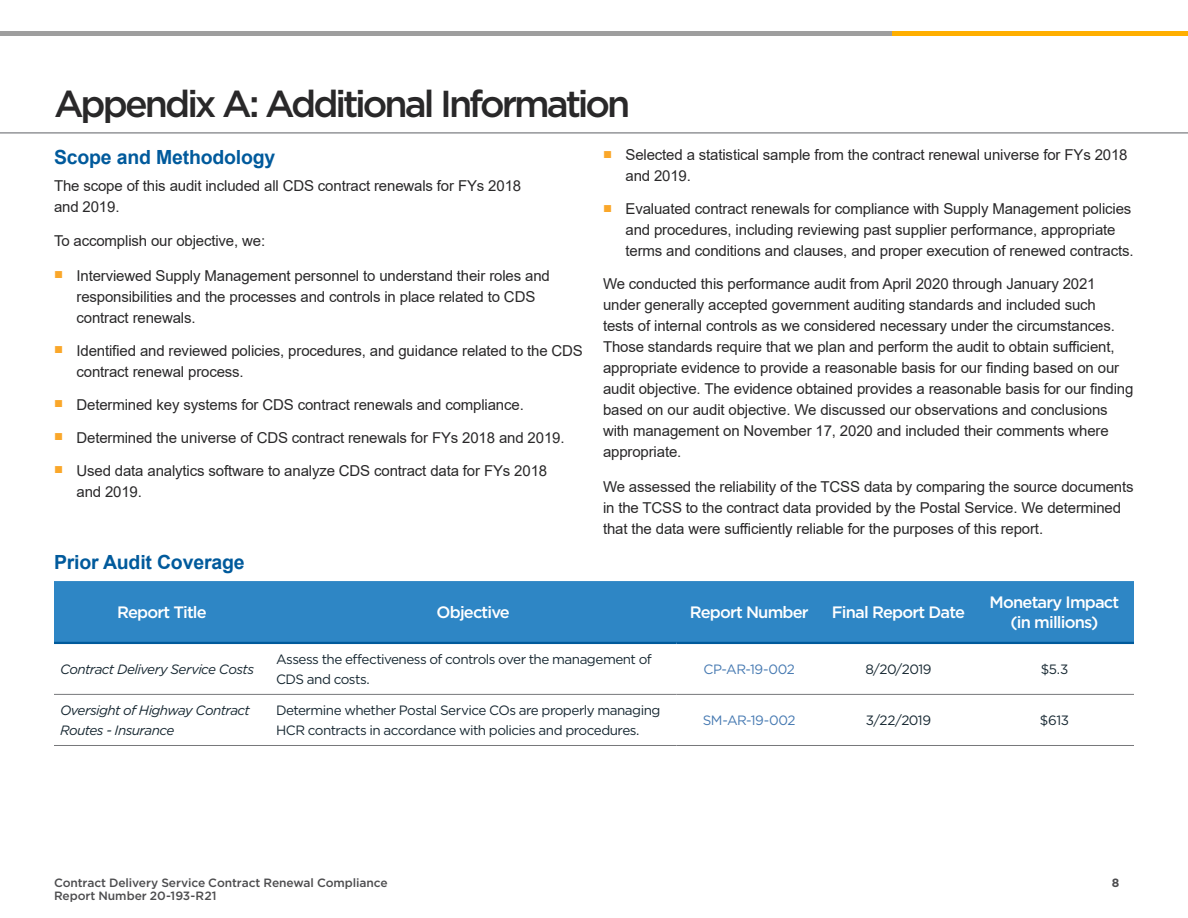
<style>
.page{position:relative;width:1188px;height:918px;background:#fff}
.page>*{position:absolute;margin:0;border:0;box-sizing:border-box;transform-origin:0 0}
.t1{font:500 37.5px "Gotham";letter-spacing:-.08em;color:#292829}
.t2{font:700 19.5px "Arial";letter-spacing:-.01em;color:#005a9c}
.t3{font:500 16.5px/19.8px "Gotham";letter-spacing:-.05em;color:#fff;text-align:center}
.t4{font:15px/21px "Arial";letter-spacing:-.01em;color:#292829}
.t5{font:13.5px/20.2px "Gotham";letter-spacing:-.04em;color:#172832}
.t6{font:italic 13.5px/20.2px "Gotham";letter-spacing:-.04em;color:#172832}
.t7{font:13.5px "Gotham";letter-spacing:-.03em;color:#477ab2}
.t8{font:500 12px/13.5px "Gotham";letter-spacing:-.005em;color:#4d4d4f}
.t9{font:700 12px "Gotham";color:#4d4d4f}
.s1{color:#faa72a}
</style>
<div class="page">
<div style="left:54px;top:581px;width:1080px;height:61px;background:#2e86c5"></div>
<svg style="left:54px;top:693px;width:1080px;height:1px"></svg>
<hr style="left:54px;top:642px;width:216px;height:2px;background:#005a9b">
<hr style="left:270px;top:642px;width:406px;height:2px;background:#005a9b">
<hr style="left:676px;top:642px;width:146px;height:2px;background:#005a9b">
<hr style="left:822px;top:642px;width:153px;height:2px;background:#005a9b">
<hr style="left:975px;top:642px;width:159px;height:2px;background:#005a9b">
<hr style="left:54px;top:694px;width:216px;height:1px;background:#77787b">
<hr style="left:270px;top:694px;width:406px;height:1px;background:#77787b">
<hr style="left:676px;top:694px;width:146px;height:1px;background:#77787b">
<hr style="left:822px;top:694px;width:153px;height:1px;background:#77787b">
<hr style="left:975px;top:694px;width:159px;height:1px;background:#77787b">
<hr style="left:54px;top:745px;width:216px;height:1px;background:#77787b">
<hr style="left:270px;top:745px;width:406px;height:1px;background:#77787b">
<hr style="left:676px;top:745px;width:146px;height:1px;background:#77787b">
<hr style="left:822px;top:745px;width:153px;height:1px;background:#77787b">
<hr style="left:975px;top:745px;width:159px;height:1px;background:#77787b">
<hr style="left:0;top:132px;width:1188px;height:2px;background:#939598">
<hr style="left:0;top:32px;width:1188px;height:4px;background:#9e9e9e">
<hr style="left:893px;top:32px;width:295px;height:4px;background:#ffaf00">
<h1 class="t1" style="left:54px;top:83px;width:578px">Appendix A: Additional Information</h1>
<h2 class="t2" style="left:54px;top:143px;width:223px">Scope and Methodology</h2>
<p class="t4" style="left:54px;top:175px;width:469px">The scope of this audit included all CDS contract renewals for FYs 2018 and 2019.</p>
<p class="t4" style="left:54px;top:230px;width:213px">To accomplish our objective, we:</p>
<p class="t4" style="left:76px;top:265px;width:475px;text-indent:-22px"><span class="s1">■</span> Interviewed Supply Management personnel to understand their roles and responsibilities and the processes and controls in place related to CDS contract renewals.</p>
<p class="t4" style="left:76px;top:340px;width:508px;text-indent:-22px"><span class="s1">■</span> Identified and reviewed policies, procedures, and guidance related to the CDS contract renewal process.</p>
<p class="t4" style="left:54px;top:394px;width:471px"><span class="s1">■</span> Determined key systems for CDS contract renewals and compliance.</p>
<p class="t4" style="left:54px;top:427px;width:512px"><span class="s1">■</span> Determined the universe of CDS contract renewals for FYs 2018 and 2019.</p>
<p class="t4" style="left:76px;top:460px;width:472px;text-indent:-22px"><span class="s1">■</span> Used data analytics software to analyze CDS contract data for FYs 2018 and 2019.</p>
<p class="t4" style="left:626px;top:144px;width:504px;text-indent:-22px"><span class="s1">■</span> Selected a statistical sample from the contract renewal universe for FYs 2018 and 2019.</p>
<p class="t4" style="left:626px;top:198px;width:510px;text-indent:-22px"><span class="s1">■</span> Evaluated contract renewals for compliance with Supply Management policies and procedures, including reviewing past supplier performance, appropriate terms and conditions and clauses, and proper execution of renewed contracts.</p>
<p class="t4" style="left:603px;top:273px;width:532px">We conducted this performance audit from April 2020 through January 2021 under generally accepted government auditing standards and included such<br>tests of internal controls as we considered necessary under the circumstances.<br>Those standards require that we plan and perform the audit to obtain sufficient, appropriate evidence to provide a reasonable basis for our finding based on our audit objective. The evidence obtained provides a reasonable basis for our finding based on our audit objective. We discussed our observations and conclusions with management on November 17, 2020 and included their comments where appropriate.</p>
<p class="t4" style="left:603px;top:476px;width:532px">We assessed the reliability of the TCSS data by comparing the source documents in the TCSS to the contract data provided by the Postal Service. We determined that the data were sufficiently reliable for the purposes of this report.</p>
<h2 class="t2" style="left:54px;top:548px;width:192px">Prior Audit Coverage</h2>
<p class="t3" style="left:117px;top:602px;width:91px">Report Title</p>
<p class="t3" style="left:437px;top:602px;width:75px">Objective</p>
<p class="t3" style="left:690px;top:602px;width:121px">Report Number</p>
<p class="t3" style="left:832px;top:602px;width:135px">Final Report Date</p>
<p class="t3" style="left:990px;top:592px;width:131px">Monetary Impact (in millions)</p>
<p class="t6" style="left:60px;top:659px;width:196px">Contract Delivery Service Costs</p>
<p class="t5" style="left:276px;top:649px;width:377px">Assess the effectiveness of controls over the management of<br>CDS and costs.</p>
<p class="t7" style="left:704px;top:662px;width:93px">CP-AR-19-002</p>
<p class="t5" style="left:865px;top:659px;width:68px">8/20/2019</p>
<p class="t5" style="left:1041px;top:659px;width:29px">$5.3</p>
<p class="t6" style="left:60px;top:700px;width:191px">Oversight of Highway Contract<br>Routes - Insurance</p>
<p class="t5" style="left:276px;top:700px;width:386px">Determine whether Postal Service COs are properly managing<br>HCR contracts in accordance with policies and procedures.</p>
<p class="t7" style="left:703px;top:713px;width:95px">SM-AR-19-002</p>
<p class="t5" style="left:866px;top:710px;width:67px">3/22/2019</p>
<p class="t5" style="left:1040px;top:710px;width:31px">$613</p>
<p class="t8" style="left:54px;top:875px;width:335px">Contract Delivery Service Contract Renewal Compliance<br>Report Number 20-193-R21</p>
<p class="t9" style="left:1112px;top:875px;width:9px">8</p>
</div>
